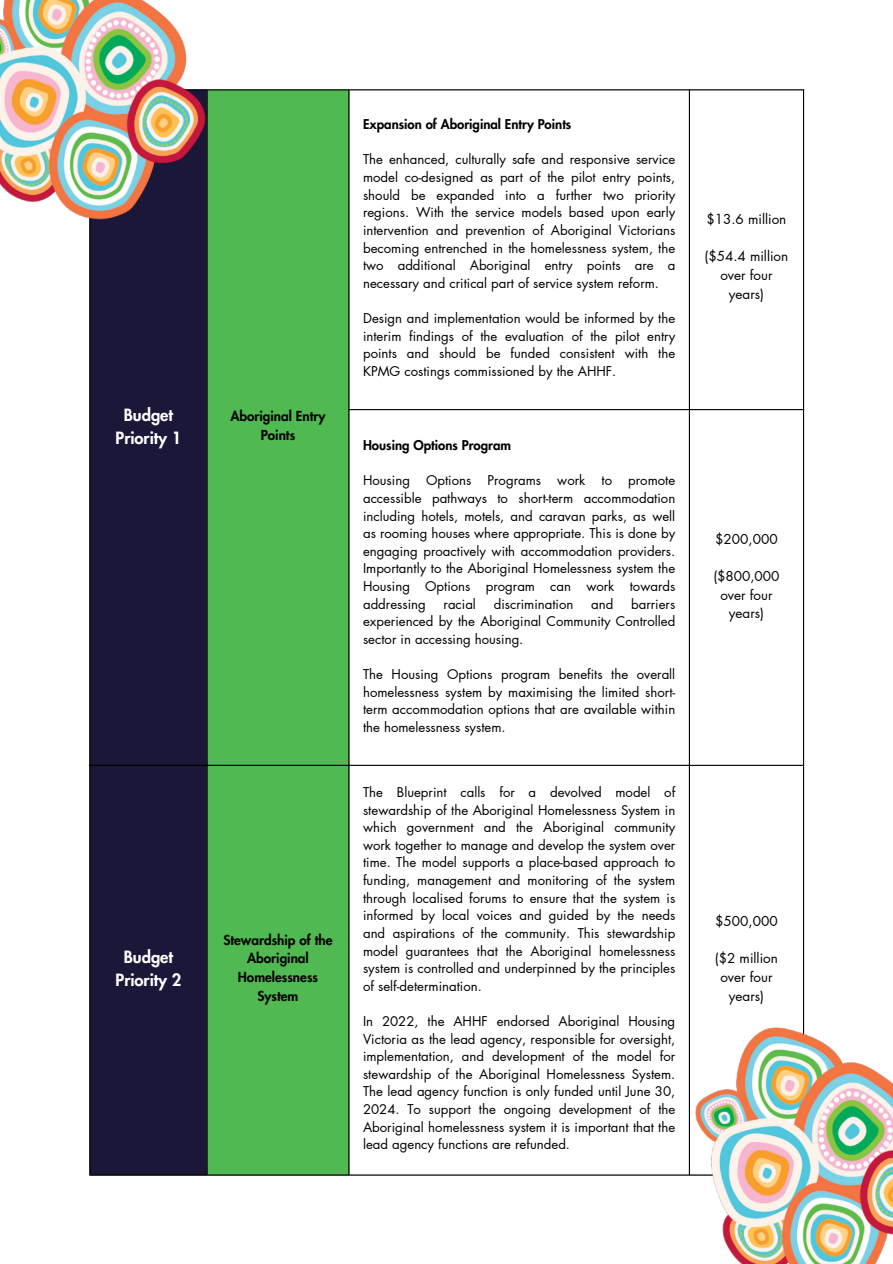
<style>
.page{position:relative;width:893px;height:1264px;background:#fff}
.page>*{position:absolute;margin:0;border:0;box-sizing:border-box;transform-origin:0 0}
.t1{font:800 16.5px/23.1px "Futura LT Pro";color:#fff;text-align:center}
.t2{font:13.5px/18.8px "Futura LT Pro";color:#000;text-align:center}
.t3{font:800 13.5px/18.8px "Futura LT Pro";color:#000;text-align:center}
.t4{font:13.2px/17.5px "Futura LT Pro";color:#000;text-align:justify}
.t5{font:800 13.2px "Futura LT Pro";color:#000}
</style>
<div class="page">
<div style="left:90px;top:255px;width:116px;height:919px;background:#1b1739"></div>
<div style="left:207px;top:90px;width:141px;height:1084px;background:#50b951"></div>
<hr style="left:89px;top:90px;width:1px;height:1084px;background:#000">
<hr style="left:206px;top:90px;width:1px;height:1084px;background:#000">
<hr style="left:348px;top:90px;width:1px;height:1084px;background:#000">
<hr style="left:688px;top:90px;width:2px;height:1084px;background:#000">
<hr style="left:802px;top:90px;width:2px;height:1084px;background:#000">
<hr style="left:89px;top:89px;width:715px;height:1px;background:#000">
<hr style="left:348px;top:409px;width:456px;height:1px;background:#000">
<hr style="left:89px;top:764px;width:715px;height:2px;background:#000">
<hr style="left:89px;top:1174px;width:715px;height:1px;background:#000">
<img style="left:0;top:0;width:255px;height:255px">
<img style="left:656px;top:994px;width:236px;height:269px">
<p class="t1" style="left:116px;top:404px;width:67px">Budget<br>Priority 1</p>
<p class="t3" style="left:230px;top:407px;width:97px">Aboriginal Entry<br>Points</p>
<p class="t1" style="left:116px;top:946px;width:67px">Budget<br>Priority 2</p>
<p class="t3" style="left:223px;top:930px;width:111px">Stewardship of the<br>Aboriginal<br>Homelessness<br>System</p>
<p class="t5" style="left:363px;top:118px;width:210px">Expansion of Aboriginal Entry Points</p>
<p class="t4" style="left:363px;top:151px;width:314px">The enhanced, culturally safe and responsive service model co-designed as part of the pilot entry points, should be expanded into a further two priority regions. With the service models based upon early intervention and prevention of Aboriginal Victorians becoming entrenched in the homelessness system, the two additional Aboriginal entry points are a necessary and critical part of service system reform.</p>
<p class="t4" style="left:363px;top:310px;width:314px">Design and implementation would be informed by the interim findings of the evaluation of the pilot entry points and should be funded consistent with the KPMG costings commissioned by the AHHF.</p>
<p class="t5" style="left:363px;top:439px;width:149px">Housing Options Program</p>
<p class="t4" style="left:363px;top:472px;width:314px">Housing Options Programs work to promote accessible pathways to short-term accommodation including hotels, motels, and caravan parks, as well as rooming houses where appropriate. This is done by engaging proactively with accommodation providers.<br>Importantly to the Aboriginal Homelessness system the Housing Options program can work towards addressing</p>
<p class="t4" style="left:363px;top:595px;width:314px;text-indent:268px">barriers experienced by the Aboriginal Community Controlled sector in accessing housing.</p>
<p class="t4" style="left:363px;top:666px;width:314px">The Housing Options program benefits the overall homelessness system by maximising the limited short&shy;term accommodation options that are available within the homelessness system.</p>
<p class="t4" style="left:443px;top:595px;width:34px">racial</p>
<p class="t4" style="left:493px;top:595px;width:81px">discrimination</p>
<p class="t4" style="left:591px;top:595px;width:24px">and</p>
<p class="t4" style="left:363px;top:784px;width:314px">The Blueprint calls for a devolved model of stewardship of the Aboriginal Homelessness System in which government and the Aboriginal community work together to manage and develop the system over time. The model supports a place-based approach to funding, management and monitoring of the system through localised forums to ensure that the system is informed by local voices and guided by the needs and aspirations of the community. This stewardship model guarantees that the Aboriginal homelessness system is controlled and underpinned by the principles of self-determination.</p>
<p class="t4" style="left:363px;top:1012px;width:314px">In 2022, the AHHF endorsed Aboriginal Housing Victoria as the lead agency, responsible for oversight, implementation, and development of the model for stewardship of the Aboriginal Homelessness System.<br>The lead agency function is only funded until June 30, 2024. To support the ongoing development of the Aboriginal homelessness system it is important that the lead agency functions are refunded.</p>
<p class="t2" style="left:706px;top:210px;width:81px">$13.6 million</p>
<p class="t2" style="left:704px;top:247px;width:85px">($54.4 million over four years)</p>
<p class="t2" style="left:715px;top:530px;width:64px">$200,000</p>
<p class="t2" style="left:713px;top:567px;width:68px">($800,000 over four years)</p>
<p class="t2" style="left:715px;top:912px;width:64px">$500,000</p>
<p class="t2" style="left:715px;top:949px;width:64px">($2 million over four years)</p>
</div>
